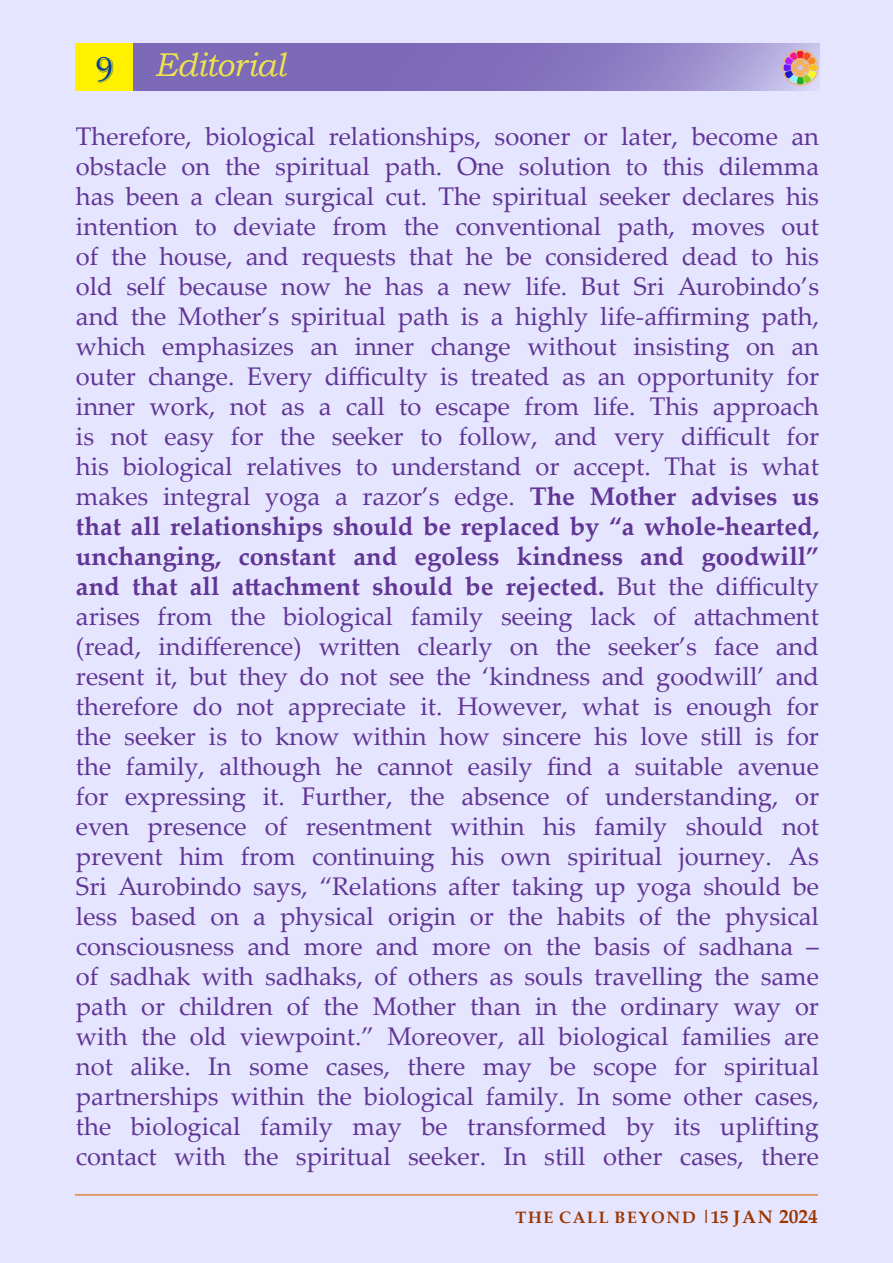
<style>
.page{position:relative;width:893px;height:1263px;background:#e5e5ff}
.page>*{position:absolute;margin:0;border:0;box-sizing:border-box;transform-origin:0 0}
.t1{font:italic 33px "Bookman Old Style";letter-spacing:-.015em;color:#efe34b}
.t2{font:25.5px/30px "Palatino Linotype";color:#603595;text-align:justify}
.t3{font:700 16.5px "Palatino Linotype";letter-spacing:.1em;color:#9c3600}
.s1{font-family:"Algerian";font-style:normal;color:#004095}
.s2{font-weight:700}
.s3{font-size:18px}
.s4{font-size:19.5px}
</style>
<div class="page">
<hr style="left:75px;top:1194px;width:743px;height:2px;background:#de8544">
<div style="left:76px;top:43px;width:57px;height:48px;background:#fff100"></div>
<svg style="left:134px;top:43px;width:686px;height:48px;background:#8877c0"></svg>
<svg style="left:783px;top:51px;width:34px;height:33px"></svg>
<div style="left:797px;top:64px;width:7px;height:7px;border:1px solid #ffad36;border-radius:50%"></div>
<div style="left:791px;top:59px;width:18px;height:18px;border:1px solid #ffad36;border-radius:50%"></div>
<div style="left:783px;top:50px;width:35px;height:35px;border:1px solid #ffad36;border-radius:50%"></div>
<p class="t1" style="left:95px;top:45px;width:191px"><span class="s1">9</span> Editorial</p>
<p class="t2" style="left:76px;top:124px;width:745px">Therefore, biological relationships, sooner or later, become an obstacle on the spiritual path. One solution to this dilemma has been a clean surgical cut. The spiritual seeker declares his intention to deviate from the conventional path, moves out of the house, and requests that he be considered dead to his old self because now he has a new life. But Sri Aurobindo’s and the Mother’s spiritual path is a highly life-a昀케rming path, which emphasizes an inner change without insisting on an outer change. Every di昀케culty is treated as an opportunity for inner work, not as a call to escape from life. This approach is not easy for the seeker to follow, and very di昀케cult for his biological relatives to understand or accept. That is what makes integral yoga a razor’s edge. <span class="s2">The Mother advises us that all relationships should be replaced by “a whole-hearted, unchanging, constant and egoless kindness and goodwill” and that all a琀琀achment should be rejected.</span> But the di昀케culty arises from the biological family seeing lack of a琀琀achment (read, indi昀昀erence) wri琀琀en clearly on the seeker’s face and resent it, but they do not see the ‘kindness and goodwill’ and therefore do not appreciate it. However, what is enough for the seeker is to know within how sincere his love still is for the family, although he cannot easily 昀椀nd a suitable avenue for expressing it. Further, the absence of understanding, or even presence of resentment within his family should not prevent him from continuing his own spiritual journey. As Sri Aurobindo says, “Relations after taking up yoga should be less based on a physical origin or the habits of the physical consciousness and more and more on the basis of sadhana – of sadhak with sadhaks, of others as souls travelling the same path or children of the Mother than in the ordinary way or with the old viewpoint.” Moreover, all biological families are not alike. In some cases, there may be scope for spiritual partnerships within the biological family. In some other cases, the biological family may be transformed by its uplifting contact with the spiritual seeker. In still other cases, there</p>
<p class="t3" style="left:515px;top:1210px;width:304px">The Call Beyond <span class="s3">|15 Jan</span> <span class="s4">2024</span></p>
</div>
